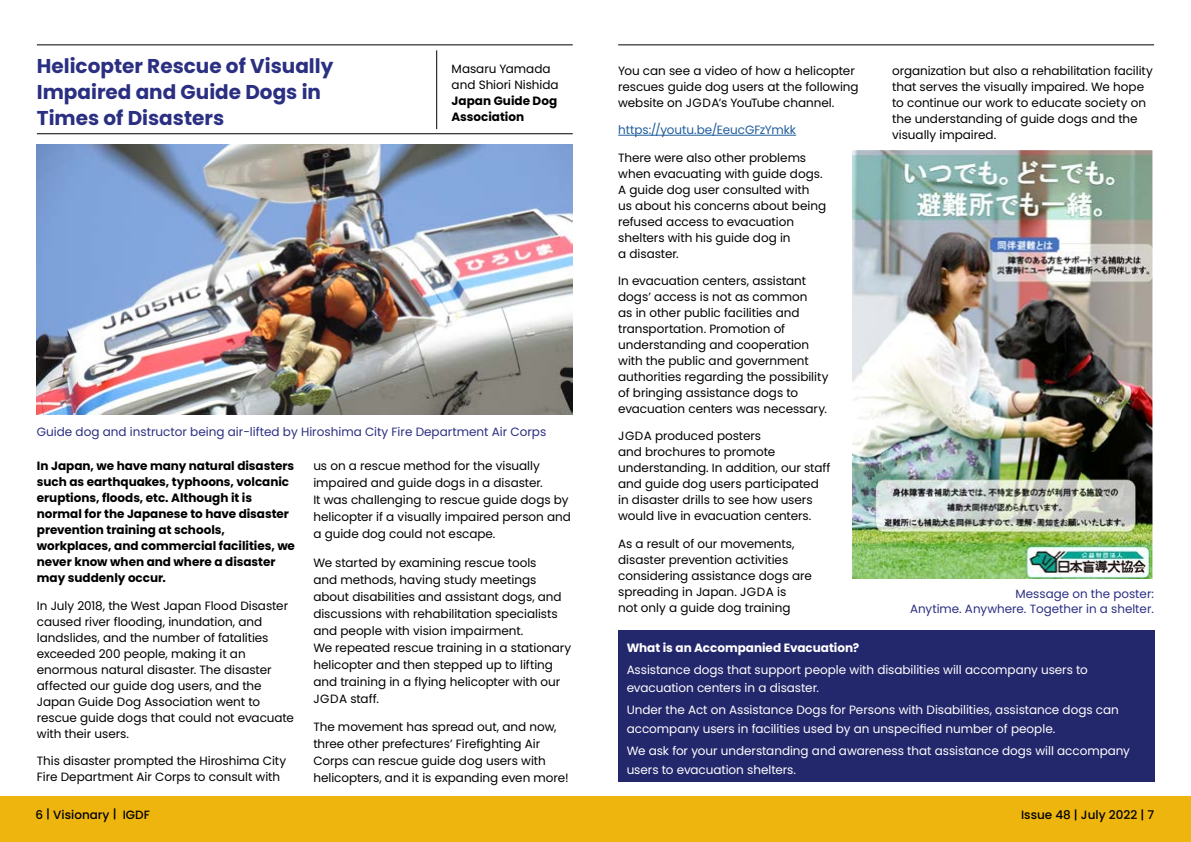
<style>
.page{position:relative;width:1191px;height:842px;background:#fff}
.page>*{position:absolute;margin:0;border:0;box-sizing:border-box;transform-origin:0 0}
.t1{font:700 20px/26px "Poppins";color:#2b2f82}
.Body_Text{font:12px/16px "Poppins";letter-spacing:-.005em;color:#000}
.Body_number{font:12px/18.9px "Poppins";letter-spacing:-.005em;color:#fff}
.Body_Bold{font:700 12px/16px "Poppins";color:#000}
.t2{font:12px "Poppins";color:#2b2f82}
.t3{font:500 12px "Poppins";color:#000}
.Body_number-2{font:700 12px "Poppins";color:#fff}
.Body_Text-2{font:12px "Poppins";letter-spacing:-.005em;color:#215e9e}
.t4{font:11.9px "Poppins";color:#2b2f82}
.s1{font-weight:700}
</style>
<div class="page">
<div style="left:0;top:797px;width:1191px;height:45px;background:#eeb50e"></div>
<hr style="left:37px;top:44px;width:536px;height:1px;background:#000">
<hr style="left:618px;top:44px;width:536px;height:1px;background:#000">
<hr style="left:436px;top:50px;width:1px;height:79px;background:#000">
<hr style="left:37px;top:133px;width:536px;height:1px;background:#000">
<img style="left:37px;top:145px;width:536px;height:269px">
<hr style="left:618px;top:135px;width:178px;height:1px;background:#215e9e">
<img style="left:853px;top:152px;width:298px;height:426px">
<div style="left:845px;top:148px;width:310px;height:434px;border:3px solid #fff"></div>
<div style="left:618px;top:631px;width:537px;height:151px;background:#23276b"></div>
<h2 class="t1" style="left:37px;top:54px;width:298px">Helicopter Rescue of Visually<br>Impaired and Guide Dogs in<br>Times of Disasters</h2>
<p class="Body_Text" style="left:451px;top:61px;width:108px">Masaru Yamada and Shiori Nishida<br><span class="s1">Japan Guide Dog<br>Association</span></p>
<p class="t2" style="left:37px;top:424px;width:511px">Guide dog and instructor being air-lifted by Hiroshima City Fire Department Air Corps</p>
<p class="Body_Bold" style="left:37px;top:458px;width:260px">In Japan, we have many natural disasters such as earthquakes, typhoons, volcanic eruptions, floods, etc. Although it is normal for the Japanese to have disaster prevention training at schools, workplaces, and commercial facilities, we never know when and where a disaster may suddenly occur.</p>
<p class="Body_Text" style="left:37px;top:597px;width:259px">In July 2018, the West Japan Flood Disaster caused river flooding, inundation, and landslides, and the number of fatalities exceeded 200 people, making it an enormous natural disaster. The disaster affected our guide dog users, and the Japan Guide Dog Association went to rescue guide dogs that could not evacuate with their users.</p>
<p class="Body_Text" style="left:37px;top:753px;width:251px">This disaster prompted the Hiroshima City<br>Fire Department Air Corps to consult with</p>
<p class="Body_Text" style="left:313px;top:458px;width:259px;line-height:17px">us on a rescue method for the visually impaired and guide dogs in a disaster.<br>It was challenging to rescue guide dogs by helicopter if a visually impaired person and a guide dog could not escape.</p>
<p class="Body_Text" style="left:313px;top:554px;width:259px;line-height:17px">We started by examining rescue tools<br>and methods, having study meetings about disabilities and assistant dogs, and discussions with rehabilitation specialists and people with vision impairment.<br>We repeated rescue training in a stationary helicopter and then stepped up to lifting and training in a flying helicopter with our JGDA staff.</p>
<p class="Body_Text" style="left:313px;top:718px;width:257px;line-height:17px">The movement has spread out, and now, three other prefectures’ Firefighting Air Corps can rescue guide dog users with helicopters, and it is expanding even more!</p>
<p class="Body_Text" style="left:618px;top:63px;width:242px">You can see a video of how a helicopter rescues guide dog users at the following website on JGDA’s YouTube channel.</p>
<p class="Body_Text-2" style="left:618px;top:123px;width:179px">https://youtu.be/EeucGFzYmkk</p>
<p class="Body_Text" style="left:618px;top:149px;width:209px">There were also other problems when evacuating with guide dogs.<br>A guide dog user consulted with us about his concerns about being refused access to evacuation shelters with his guide dog in<br>a disaster.</p>
<p class="Body_Text" style="left:618px;top:273px;width:212px">In evacuation centers, assistant dogs’ access is not as common<br>as in other public facilities and transportation. Promotion of understanding and cooperation with the public and government authorities regarding the possibility of bringing assistance dogs to evacuation centers was necessary.</p>
<p class="Body_Text" style="left:618px;top:428px;width:214px">JGDA produced posters<br>and brochures to promote understanding. In addition, our staff and guide dog users participated in disaster drills to see how users would live in evacuation centers.</p>
<p class="Body_Text" style="left:618px;top:536px;width:195px">As a result of our movements, disaster prevention activities considering assistance dogs are spreading in Japan. JGDA is<br>not only a guide dog training</p>
<p class="Body_Text" style="left:892px;top:63px;width:262px">organization but also a rehabilitation facility that serves the visually impaired. We hope to continue our work to educate society on the understanding of guide dogs and the visually impaired.</p>
<p class="t4" style="left:1015px;top:587px;width:140px">Message on the poster:</p>
<p class="t4" style="left:910px;top:602px;width:245px">Anytime. Anywhere. Together in a shelter.</p>
<p class="Body_number-2" style="left:626px;top:640px;width:234px">What is an Accompanied Evacuation?</p>
<p class="Body_number" style="left:626px;top:660px;width:463px">Assistance dogs that support people with disabilities will accompany users to evacuation centers in a disaster.</p>
<p class="Body_number" style="left:626px;top:701px;width:494px">Under the Act on Assistance Dogs for Persons with Disabilities, assistance dogs can accompany users in facilities used by an unspecified number of people.</p>
<p class="Body_number" style="left:626px;top:741px;width:505px">We ask for your understanding and awareness that assistance dogs will accompany users to evacuation shelters.</p>
<p class="t3" style="left:35px;top:808px;width:116px">6 | Visionary | IGDF</p>
<p class="t3" style="left:1021px;top:808px;width:134px">Issue 48 | July 2022 | 7</p>
</div>
